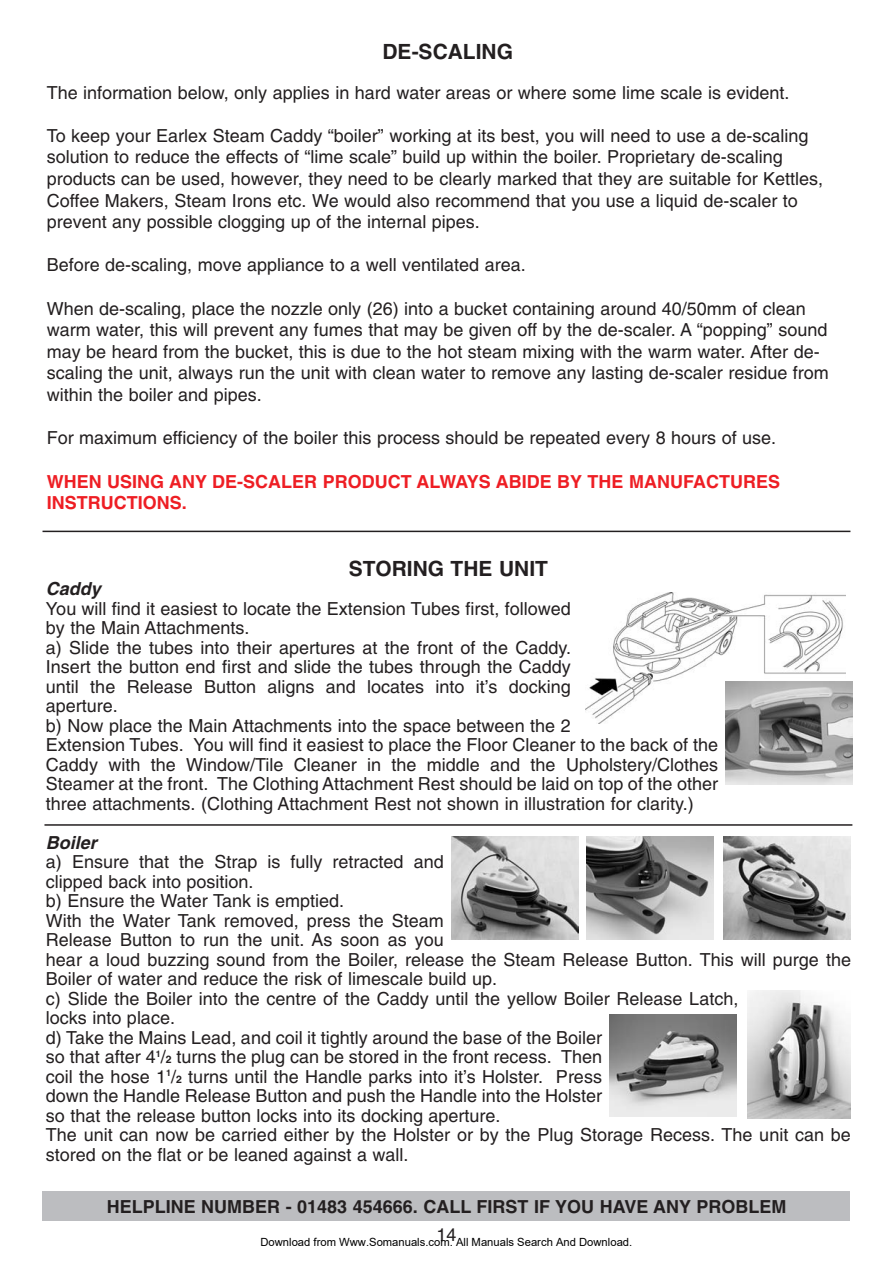
<style>
.page{position:relative;width:893px;height:1263px;background:#fff}
.page>*{position:absolute;margin:0;border:0;box-sizing:border-box;transform-origin:0 0}
.t1{font:700 21px "Helvetica";color:#231f20}
.t2{font:18px/19.5px "Helvetica";color:#231f20}
.t3{font:700 18px/21.6px "Helvetica";color:#ee1e24}
.t4{font:700 18px "Helvetica";color:#231f20}
.t5{font:italic 700 18px "Helvetica";color:#231f20}
.t6{font:11.25px "Arial";color:#000}
.s1{font-weight:700;font-size:10.5px}
</style>
<div class="page">
<div style="left:43px;top:1191px;width:807px;height:29px;background:#bcbdc0"></div>
<img style="left:586px;top:592px;width:260px;height:131px">
<img style="left:451px;top:836px;width:127px;height:104px">
<img style="left:587px;top:836px;width:127px;height:103px">
<img style="left:724px;top:836px;width:127px;height:103px">
<img style="left:609px;top:1014px;width:127px;height:103px">
<svg style="left:747px;top:1033px;width:104px;height:86px"></svg>
<img style="left:747px;top:991px;width:103px;height:127px">
<img style="left:725px;top:682px;width:127px;height:103px">
<hr style="left:44px;top:824px;width:808px;height:2px;background:#231f20">
<hr style="left:43px;top:531px;width:807px;height:1px;background:#231f20">
<p class="t1" style="left:382px;top:44px;width:132px">DE-SCALING</p>
<p class="t2" style="left:47px;top:84px;width:744px">The information below, only applies in hard water areas or where some lime scale is evident.</p>
<p class="t2" style="left:47px;top:126px;width:778px;line-height:21.6px">To keep your Earlex Steam Caddy “boiler” working at its best, you will need to use a de-scaling solution to reduce the effects of “lime scale” build up within the boiler. Proprietary de-scaling products can be used, however, they need to be clearly marked that they are suitable for Kettles, Coffee Makers, Steam Irons etc. We would also recommend that you use a liquid de-scaler to prevent any possible clogging up of the internal pipes.</p>
<p class="t2" style="left:47px;top:257px;width:481px">Before de-scaling, move appliance to a well ventilated area.</p>
<p class="t2" style="left:47px;top:299px;width:784px;line-height:21.6px">When de-scaling, place the nozzle only (26) into a bucket containing around 40/50mm of clean warm water, this will prevent any fumes that may be given off by the de-scaler. A “popping” sound may be heard from the bucket, this is due to the hot steam mixing with the warm water. After de&shy;scaling the unit, always run the unit with clean water to remove any lasting de-scaler residue from within the boiler and pipes.</p>
<p class="t2" style="left:47px;top:430px;width:731px">For maximum efficiency of the boiler this process should be repeated every 8 hours of use.</p>
<p class="t3" style="left:47px;top:472px;width:735px">WHEN USING ANY DE-SCALER PRODUCT ALWAYS ABIDE BY THE MANUFACTURES<br>INSTRUCTIONS.</p>
<p class="t1" style="left:349px;top:560px;width:201px">STORING THE UNIT</p>
<p class="t5" style="left:46px;top:582px;width:57px">Caddy</p>
<p class="t2" style="left:46px;top:600px;width:674px">You will find it easiest to locate the Extension Tubes first, followed<br>by the Main Attachments.<br>a) Slide the tubes into their apertures at the front of the Caddy.<br>Insert the button end first and slide the tubes through the Caddy<br>until the Release Button aligns and locates into it’s docking<br>aperture.<br>b) Now place the Main Attachments into the space between the 2<br>Extension Tubes. You will find it easiest to place the Floor Cleaner to the back of the Caddy with the Window/Tile Cleaner in the middle and the Upholstery/Clothes Steamer at the front. The Clothing Attachment Rest should be laid on top of the other three attachments. (Clothing Attachment Rest not shown in illustration for clarity.)</p>
<p class="t5" style="left:46px;top:835px;width:53px">Boiler</p>
<p class="t2" style="left:46px;top:854px;width:807px">a) Ensure that the Strap is fully retracted and<br>clipped back into position.<br>b) Ensure the Water Tank is emptied.<br>With the Water Tank removed, press the Steam<br>Release Button to run the unit. As soon as you<br>hear a loud buzzing sound from the Boiler, release the Steam Release Button. This will purge the Boiler of water and reduce the risk of limescale build up.<br>c) Slide the Boiler into the centre of the Caddy until the yellow Boiler Release Latch,<br>locks into place.<br>d) Take the Mains Lead, and coil it tightly around the base of the Boiler<br>so that after 4<sup>1</sup>/<span class="s1">2</span> turns the plug can be stored in the front recess. Then<br>coil the hose 1<sup>1</sup>/<span class="s1">2</span> turns until the Handle parks into it’s Holster. Press<br>down the Handle Release Button and push the Handle into the Holster<br>so that the release button locks into its docking aperture.<br>The unit can now be carried either by the Holster or by the Plug Storage Recess. The unit can be stored on the flat or be leaned against a wall.</p>
<p class="t4" style="left:107px;top:1200px;width:681px">HELPLINE NUMBER - 01483 454666. CALL FIRST IF YOU HAVE ANY PROBLEM</p>
<p class="t2" style="left:436px;top:1226px;width:22px">14</p>
<p class="t6" style="left:260px;top:1235px;width:373px">Download from Www.Somanuals.com. All Manuals Search And Download.</p>
</div>
